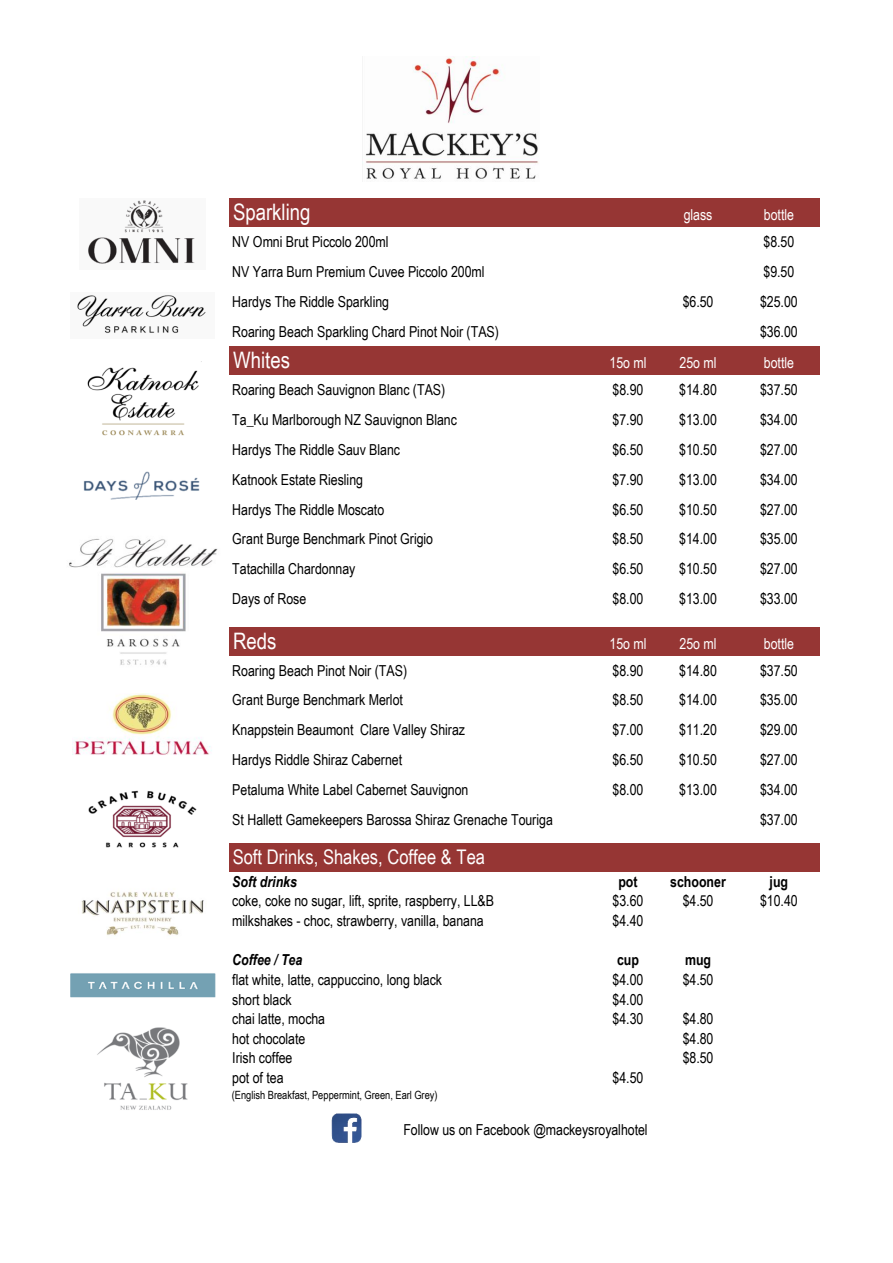
<style>
.page{position:relative;width:893px;height:1263px;background:#fff}
.page>*{position:absolute;margin:0;border:0;box-sizing:border-box;transform-origin:0 0}
.t1{font:22.65px "Arial Narrow";color:#fff}
.t2{font:20.1px "Arial Narrow";color:#fff}
.t3{font:15.15px "Arial Narrow";letter-spacing:-.005em;color:#000}
.t4{font:15.15px "Arial Narrow";letter-spacing:-.005em;color:#fff}
.t5{font:italic 700 15.15px "Arial Narrow";color:#000}
.t6{font:700 15.15px "Arial Narrow";color:#000}
.t7{font:11.4px "Arial Narrow";color:#000}
</style>
<div class="page">
<div style="left:230px;top:198px;width:590px;height:29px;background:#963634"></div>
<div style="left:230px;top:346px;width:590px;height:29px;background:#963634"></div>
<div style="left:230px;top:627px;width:590px;height:28px;background:#963634"></div>
<div style="left:230px;top:843px;width:590px;height:28px;background:#963634"></div>
<img style="left:97px;top:1027px;width:91px;height:83px">
<img style="left:70px;top:973px;width:146px;height:25px">
<img style="left:77px;top:295px;width:129px;height:39px">
<img style="left:88px;top:790px;width:109px;height:58px">
<img style="left:83px;top:471px;width:117px;height:29px">
<img style="left:88px;top:200px;width:107px;height:64px">
<img style="left:81px;top:891px;width:123px;height:45px">
<img style="left:69px;top:539px;width:149px;height:126px">
<img style="left:331px;top:1113px;width:30px;height:29px">
<img style="left:365px;top:57px;width:174px;height:122px">
<img style="left:87px;top:367px;width:112px;height:69px">
<img style="left:73px;top:693px;width:139px;height:62px">
<p class="t1" style="left:233px;top:199px;width:79px">Sparkling</p>
<p class="t4" style="left:684px;top:206px;width:30px">glass</p>
<p class="t4" style="left:764px;top:206px;width:32px">bottle</p>
<p class="t3" style="left:232px;top:233px;width:158px">NV Omni Brut Piccolo 200ml</p>
<p class="t3" style="left:763px;top:233px;width:32px">$8.50</p>
<p class="t3" style="left:232px;top:263px;width:254px">NV Yarra Burn Premium Cuvee Piccolo 200ml</p>
<p class="t3" style="left:763px;top:263px;width:32px">$9.50</p>
<p class="t3" style="left:232px;top:293px;width:158px">Hardys The Riddle Sparkling</p>
<p class="t3" style="left:683px;top:293px;width:32px">$6.50</p>
<p class="t3" style="left:760px;top:293px;width:39px">$25.00</p>
<p class="t3" style="left:232px;top:322px;width:268px">Roaring Beach Sparkling Chard Pinot Noir (TAS)</p>
<p class="t3" style="left:760px;top:322px;width:39px">$36.00</p>
<p class="t1" style="left:233px;top:347px;width:58px">Whites</p>
<p class="t4" style="left:609px;top:354px;width:38px">15o ml</p>
<p class="t4" style="left:679px;top:354px;width:38px">25o ml</p>
<p class="t4" style="left:764px;top:354px;width:32px">bottle</p>
<p class="t3" style="left:232px;top:381px;width:215px">Roaring Beach Sauvignon Blanc (TAS)</p>
<p class="t3" style="left:612px;top:381px;width:32px">$8.90</p>
<p class="t3" style="left:679px;top:381px;width:39px">$14.80</p>
<p class="t3" style="left:760px;top:381px;width:39px">$37.50</p>
<p class="t3" style="left:232px;top:411px;width:226px">Ta_Ku Marlborough NZ Sauvignon Blanc</p>
<p class="t3" style="left:612px;top:411px;width:32px">$7.90</p>
<p class="t3" style="left:679px;top:411px;width:39px">$13.00</p>
<p class="t3" style="left:760px;top:411px;width:39px">$34.00</p>
<p class="t3" style="left:232px;top:440px;width:169px">Hardys The Riddle Sauv Blanc</p>
<p class="t3" style="left:612px;top:440px;width:32px">$6.50</p>
<p class="t3" style="left:679px;top:440px;width:39px">$10.50</p>
<p class="t3" style="left:760px;top:440px;width:39px">$27.00</p>
<p class="t3" style="left:232px;top:470px;width:132px">Katnook Estate Riesling</p>
<p class="t3" style="left:612px;top:470px;width:32px">$7.90</p>
<p class="t3" style="left:679px;top:470px;width:39px">$13.00</p>
<p class="t3" style="left:760px;top:470px;width:39px">$34.00</p>
<p class="t3" style="left:232px;top:500px;width:153px">Hardys The Riddle Moscato</p>
<p class="t3" style="left:612px;top:500px;width:32px">$6.50</p>
<p class="t3" style="left:679px;top:500px;width:39px">$10.50</p>
<p class="t3" style="left:760px;top:500px;width:39px">$27.00</p>
<p class="t3" style="left:232px;top:530px;width:202px">Grant Burge Benchmark Pinot Grigio</p>
<p class="t3" style="left:612px;top:530px;width:32px">$8.50</p>
<p class="t3" style="left:679px;top:530px;width:39px">$14.00</p>
<p class="t3" style="left:760px;top:530px;width:39px">$35.00</p>
<p class="t3" style="left:232px;top:560px;width:125px">Tatachilla Chardonnay</p>
<p class="t3" style="left:612px;top:560px;width:32px">$6.50</p>
<p class="t3" style="left:679px;top:560px;width:39px">$10.50</p>
<p class="t3" style="left:760px;top:560px;width:39px">$27.00</p>
<p class="t3" style="left:232px;top:590px;width:75px">Days of Rose</p>
<p class="t3" style="left:612px;top:590px;width:32px">$8.00</p>
<p class="t3" style="left:679px;top:590px;width:39px">$13.00</p>
<p class="t3" style="left:760px;top:590px;width:39px">$33.00</p>
<p class="t1" style="left:233px;top:627px;width:45px">Reds</p>
<p class="t4" style="left:609px;top:634px;width:38px">15o ml</p>
<p class="t4" style="left:679px;top:634px;width:38px">25o ml</p>
<p class="t4" style="left:764px;top:634px;width:32px">bottle</p>
<p class="t3" style="left:232px;top:661px;width:176px">Roaring Beach Pinot Noir (TAS)</p>
<p class="t3" style="left:612px;top:661px;width:32px">$8.90</p>
<p class="t3" style="left:679px;top:661px;width:39px">$14.80</p>
<p class="t3" style="left:760px;top:661px;width:39px">$37.50</p>
<p class="t3" style="left:232px;top:691px;width:172px">Grant Burge Benchmark Merlot</p>
<p class="t3" style="left:612px;top:691px;width:32px">$8.50</p>
<p class="t3" style="left:679px;top:691px;width:39px">$14.00</p>
<p class="t3" style="left:760px;top:691px;width:39px">$35.00</p>
<p class="t3" style="left:232px;top:721px;width:234px">Knappstein Beaumont Clare Valley Shiraz</p>
<p class="t3" style="left:612px;top:721px;width:32px">$7.00</p>
<p class="t3" style="left:679px;top:721px;width:39px">$11.20</p>
<p class="t3" style="left:760px;top:721px;width:39px">$29.00</p>
<p class="t3" style="left:232px;top:751px;width:171px">Hardys Riddle Shiraz Cabernet</p>
<p class="t3" style="left:612px;top:751px;width:32px">$6.50</p>
<p class="t3" style="left:679px;top:751px;width:39px">$10.50</p>
<p class="t3" style="left:760px;top:751px;width:39px">$27.00</p>
<p class="t3" style="left:232px;top:781px;width:238px">Petaluma White Label Cabernet Sauvignon</p>
<p class="t3" style="left:612px;top:781px;width:32px">$8.00</p>
<p class="t3" style="left:679px;top:781px;width:39px">$13.00</p>
<p class="t3" style="left:760px;top:781px;width:39px">$34.00</p>
<p class="t3" style="left:232px;top:811px;width:322px">St Hallett Gamekeepers Barossa Shiraz Grenache Touriga</p>
<p class="t3" style="left:760px;top:811px;width:39px">$37.00</p>
<p class="t2" style="left:233px;top:845px;width:254px">Soft Drinks, Shakes, Coffee &amp; Tea</p>
<p class="t5" style="left:232px;top:872px;width:66px">Soft drinks</p>
<p class="t6" style="left:618px;top:872px;width:21px">pot</p>
<p class="t6" style="left:670px;top:872px;width:57px">schooner</p>
<p class="t6" style="left:769px;top:872px;width:20px">jug</p>
<p class="t3" style="left:232px;top:892px;width:263px">coke, coke no sugar, lift, sprite, raspberry, LL&amp;B</p>
<p class="t3" style="left:612px;top:892px;width:32px">$3.60</p>
<p class="t3" style="left:683px;top:892px;width:32px">$4.50</p>
<p class="t3" style="left:760px;top:892px;width:39px">$10.40</p>
<p class="t3" style="left:232px;top:912px;width:253px">milkshakes - choc, strawberry, vanilla, banana</p>
<p class="t3" style="left:612px;top:912px;width:32px">$4.40</p>
<p class="t5" style="left:232px;top:951px;width:72px">Coffee / Tea</p>
<p class="t6" style="left:617px;top:951px;width:23px">cup</p>
<p class="t6" style="left:685px;top:951px;width:28px">mug</p>
<p class="t3" style="left:232px;top:970px;width:211px">flat white, latte, cappuccino, long black</p>
<p class="t3" style="left:612px;top:970px;width:32px">$4.00</p>
<p class="t3" style="left:683px;top:970px;width:32px">$4.50</p>
<p class="t3" style="left:232px;top:990px;width:61px">short black</p>
<p class="t3" style="left:612px;top:990px;width:32px">$4.00</p>
<p class="t3" style="left:232px;top:1010px;width:94px">chai latte, mocha</p>
<p class="t3" style="left:612px;top:1010px;width:32px">$4.30</p>
<p class="t3" style="left:683px;top:1010px;width:32px">$4.80</p>
<p class="t3" style="left:232px;top:1029px;width:75px">hot chocolate</p>
<p class="t3" style="left:683px;top:1029px;width:32px">$4.80</p>
<p class="t3" style="left:232px;top:1049px;width:62px">Irish coffee</p>
<p class="t3" style="left:683px;top:1049px;width:32px">$8.50</p>
<p class="t3" style="left:232px;top:1069px;width:53px">pot of tea</p>
<p class="t3" style="left:612px;top:1069px;width:32px">$4.50</p>
<p class="t7" style="left:232px;top:1088px;width:207px">(English Breakfast, Peppermint, Green, Earl Grey)</p>
<p class="t3" style="left:403px;top:1120px;width:246px">Follow us on Facebook @mackeysroyalhotel</p>
</div>
